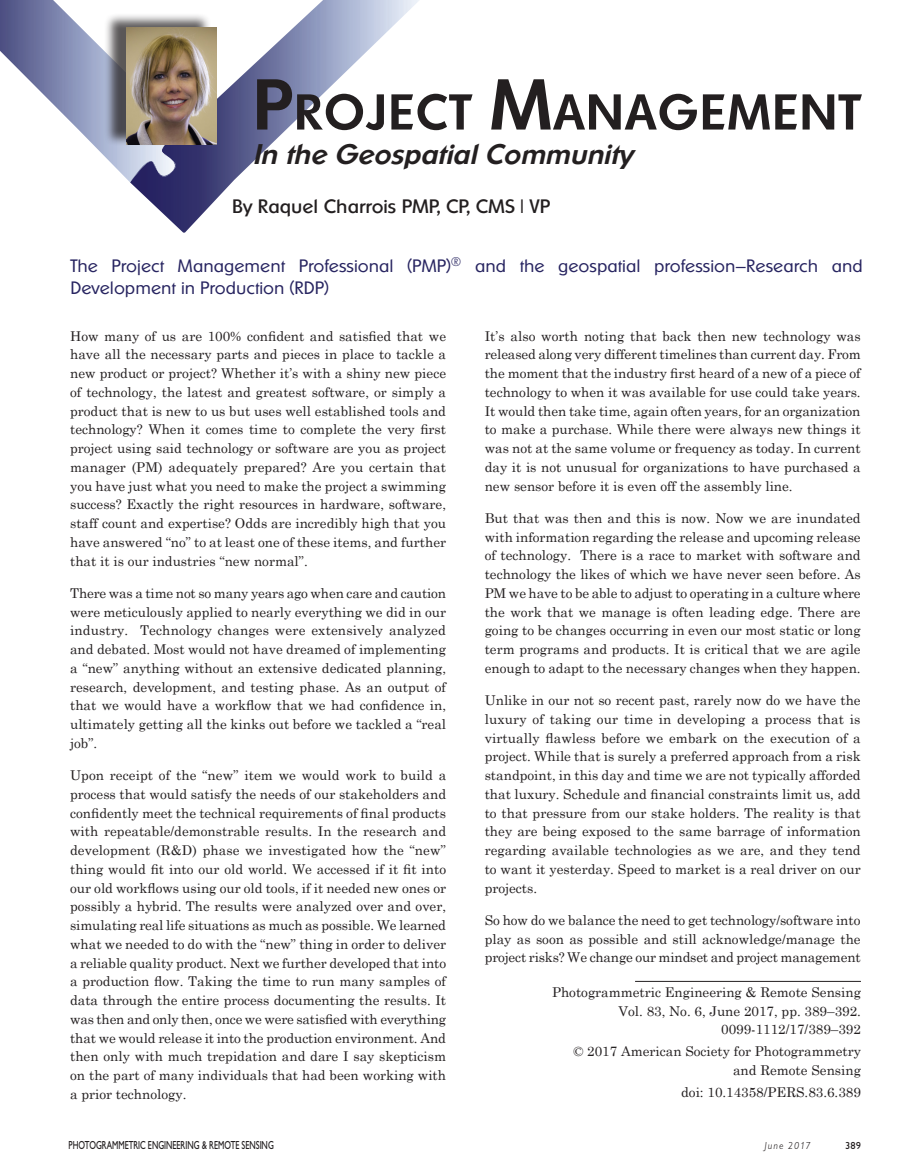
<style>
.page{position:relative;width:904px;height:1173px;background:#fff}
.page>*{position:absolute;margin:0;border:0;box-sizing:border-box;transform-origin:0 0}
.t1{font:700 50.4px "Sharnay";letter-spacing:.03em;color:#231f20}
.t2{font:italic 700 28.5px "Sharnay";color:#231f20}
.t3{font:19.5px "Sharnay";color:#231f20}
.t4{font:300 18px/21.6px "Sharnay";color:#282561}
.t5{font:13.5px/18.8px "Century Schoolbook";color:#231f20;text-align:justify}
.t6{font:12px "Chantilly";color:#231f20;scale:.7 1}
.t7{font:italic 300 10.5px "Chantilly LH";letter-spacing:.1em;color:#231f20}
.t8{font:10.5px "Chantilly";color:#231f20}
.s1{font-size:72px}
</style>
<div class="page">
<img style="left:130px;top:0;width:289px;height:233px">
<img style="left:0;top:0;width:183px;height:182px">
<img style="left:130px;top:147px;width:53px;height:35px">
<div style="left:104px;top:13px;width:107px;height:134px;background:#231f20;opacity:.75"></div>
<img style="left:126px;top:27px;width:90px;height:117px">
<hr style="left:635px;top:981px;width:225px;height:1px;background:#231f20">
<h1 class="t1" style="left:253px;top:83px;width:609px"><span class="s1">P</span>ROJECT <span class="s1">M</span>ANAGEMENT</h1>
<h2 class="t2" style="left:253px;top:138px;width:381px">In the Geospatial Community</h2>
<h3 class="t3" style="left:232px;top:195px;width:319px">By Raquel Charrois PMP, CP, CMS | VP</h3>
<h3 class="t4" style="left:70px;top:255px;width:794px">The Project Management Professional (PMP)<sup>®</sup> and the geospatial profession—Research and<br>Development in Production (RDP)</h3>
<p class="t5" style="left:484px;top:325px;width:377px">It’s also worth noting that back then new technology was released along very different timelines than current day. From the moment that the industry first heard of a new of a piece of technology to when it was available for use could take years.<br>It would then take time, again often years, for an organization to make a purchase. While there were always new things it was not at the same volume or frequency as today. In current day it is not unusual for organizations to have purchased a new sensor before it is even off the assembly line.</p>
<p class="t5" style="left:484px;top:507px;width:377px">But that was then and this is now. Now we are inundated with information regarding the release and upcoming release of technology. There is a race to market with software and technology the likes of which we have never seen before. As PM we have to be able to adjust to operating in a culture where the work that we manage is often leading edge. There are going to be changes occurring in even our most static or long term programs and products. It is critical that we are agile enough to adapt to the necessary changes when they happen.</p>
<p class="t5" style="left:484px;top:690px;width:377px">Unlike in our not so recent past, rarely now do we have the luxury of taking our time in developing a process that is virtually flawless before we embark on the execution of a project. While that is surely a preferred approach from a risk standpoint, in this day and time we are not typically afforded that luxury. Schedule and financial constraints limit us, add to that pressure from our stake holders. The reality is that they are being exposed to the same barrage of information regarding available technologies as we are, and they tend to want it yesterday. Speed to market is a real driver on our projects.</p>
<p class="t5" style="left:484px;top:910px;width:377px">So how do we balance the need to get technology/software into play as soon as possible and still acknowledge/manage the project risks? We change our mindset and project management</p>
<p class="t5" style="left:552px;top:981px;width:310px;text-align:right">Photogrammetric Engineering &amp; Remote Sensing<br>Vol. 83, No. 6, June 2017, pp. 389–392.<br>0099-1112/17/389–392</p>
<p class="t5" style="left:573px;top:1041px;width:289px;text-align:right">© 2017 American Society for Photogrammetry and Remote Sensing</p>
<p class="t5" style="left:681px;top:1081px;width:181px">doi: 10.14358/PERS.83.6.389</p>
<p class="t5" style="left:70px;top:325px;width:377px">How many of us are 100% confident and satisfied that we have all the necessary parts and pieces in place to tackle a new product or project? Whether it’s with a shiny new piece of technology, the latest and greatest software, or simply a product that is new to us but uses well established tools and technology? When it comes time to complete the very first project using said technology or software are you as project manager (PM) adequately prepared? Are you certain that you have just what you need to make the project a swimming success? Exactly the right resources in hardware, software, staff count and expertise? Odds are incredibly high that you have answered “no” to at least one of these items, and further that it is our industries “new normal”.</p>
<p class="t5" style="left:70px;top:582px;width:377px">There was a time not so many years ago when care and caution were meticulously applied to nearly everything we did in our industry. Technology changes were extensively analyzed and debated. Most would not have dreamed of implementing a “new” anything without an extensive dedicated planning, research, development, and testing phase. As an output of that we would have a workflow that we had confidence in, ultimately getting all the kinks out before we tackled a “real job”.</p>
<p class="t5" style="left:70px;top:765px;width:377px">Upon receipt of the “new” item we would work to build a process that would satisfy the needs of our stakeholders and confidently meet the technical requirements of final products with repeatable/demonstrable results. In the research and development (R&amp;D) phase we investigated how the “new” thing would fit into our old world. We accessed if it fit into our old workflows using our old tools, if it needed new ones or possibly a hybrid. The results were analyzed over and over, simulating real life situations as much as possible. We learned what we needed to do with the “new” thing in order to deliver a reliable quality product. Next we further developed that into a production flow. Taking the time to run many samples of data through the entire process documenting the results. It was then and only then, once we were satisfied with everything that we would release it into the production environment. And then only with much trepidation and dare I say skepticism on the part of many individuals that had been working with a prior technology.</p>
<p class="t6" style="left:68px;top:1138px;width:295px">PHOTOGRAMMETRIC ENGINEERING &amp; REMOTE SENSING</p>
<p class="t7" style="left:764px;top:1140px;width:47px">June 2017</p>
<p class="t8" style="left:845px;top:1140px;width:17px">389</p>
</div>
